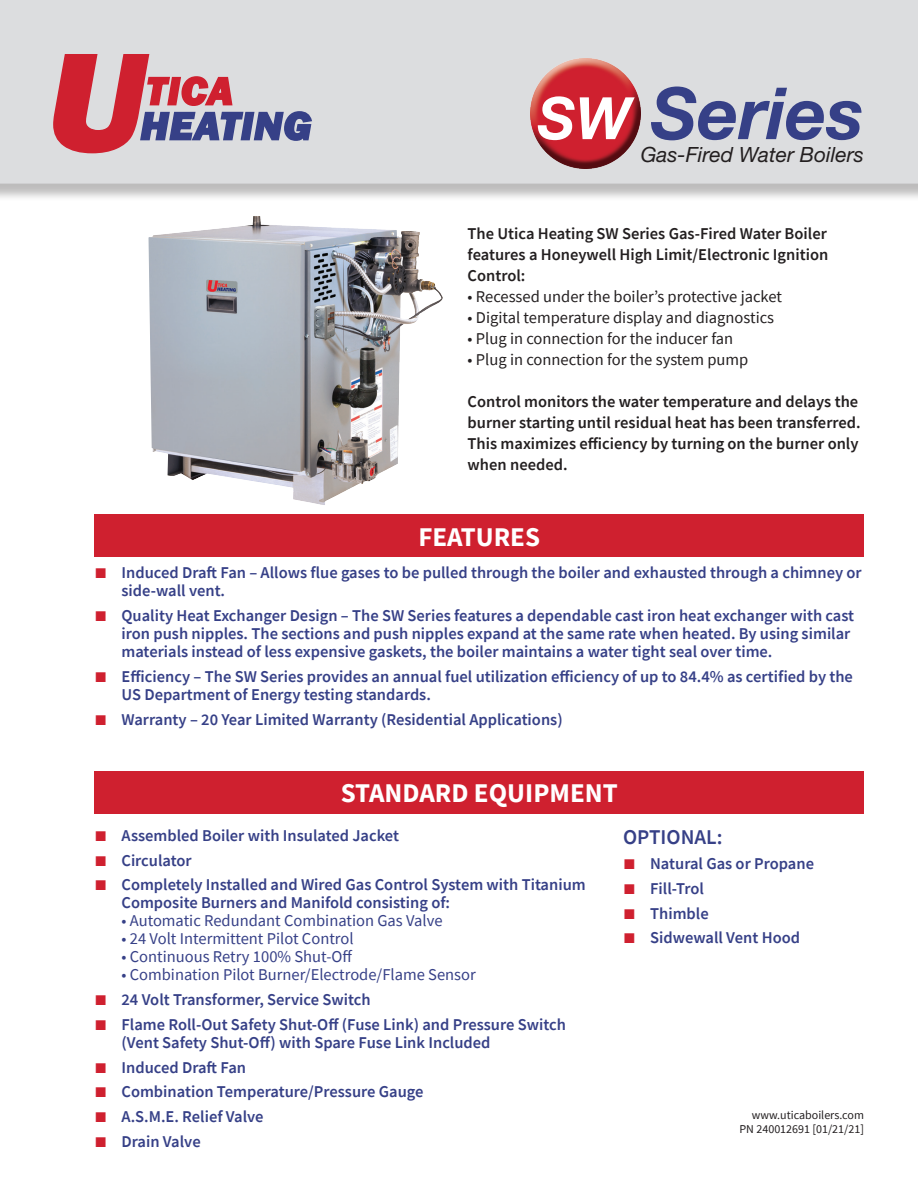
<style>
.page{position:relative;width:918px;height:1188px;background:#fff}
.page>*{position:absolute;margin:0;border:0;box-sizing:border-box;transform-origin:0 0}
.t1{font:italic 700 72px "Helvetica Neue LT Std";color:#364087}
.t2{font:700 27px "Source Sans Pro";color:#fff}
.t3{font:italic 21px "Helvetica Neue LT Std";color:#231f20}
.t4{font:600 21px "Source Sans Pro";color:#364087}
.t5{font:600 16.5px/18px "Source Sans Pro";color:#364087}
.t6{font:600 16.5px/21px "Source Sans Pro";color:#231f20;text-align:justify}
.t7{font:16.5px "Source Sans Pro";color:#231f20}
.t8{font:16.5px "Source Sans Pro";color:#364087}
.t9{font:12px "Source Sans Pro";color:#231f20}
.s1{font-size:58.5px;color:#fff}
.s2{font-family:"Arial";font-weight:400;font-size:21px;color:#cf202f}
</style>
<div class="page">
<div style="left:0;top:0;width:918px;height:202px;background:#231f20;opacity:.3"></div>
<div style="left:0;top:0;width:918px;height:184px;background:#dcdddf"></div>
<svg style="left:52px;top:53px;width:261px;height:101px;background:#c292a0"></svg>
<div style="left:94px;top:515px;width:770px;height:42px;background:#cf202f"></div>
<div style="left:94px;top:771px;width:770px;height:43px;background:#cf202f"></div>
<img style="left:148px;top:216px;width:295px;height:289px">
<img style="left:530px;top:58px;width:110px;height:111px">
<p class="t1" style="left:538px;top:69px;width:328px"><span class="s1">SW</span> Series</p>
<p class="t3" style="left:641px;top:142px;width:225px">Gas-Fired Water Boilers</p>
<p class="t6" style="left:468px;top:223px;width:362px">The Utica Heating SW Series Gas-Fired Water Boiler features a Honeywell High Limit/Electronic Ignition Control:</p>
<p class="t7" style="left:468px;top:286px;width:316px">• Recessed under the boiler’s protective jacket</p>
<p class="t7" style="left:468px;top:307px;width:308px">• Digital temperature display and diagnostics</p>
<p class="t7" style="left:468px;top:328px;width:267px">• Plug in connection for the inducer fan</p>
<p class="t7" style="left:468px;top:349px;width:282px">• Plug in connection for the system pump</p>
<p class="t6" style="left:468px;top:391px;width:395px;text-align:left">Control monitors the water temperature and delays the burner starting until residual heat has been transferred.<br>This maximizes efficiency by turning on the burner only when needed.</p>
<p class="t2" style="left:418px;top:519px;width:123px">FEATURES</p>
<p class="t5" style="left:122px;top:564px;width:742px;text-indent:-27px"><span class="s2">■</span> Induced Draft Fan – Allows flue gases to be pulled through the boiler and exhausted through a chimney or side-wall vent.</p>
<p class="t5" style="left:122px;top:606px;width:734px;text-indent:-27px"><span class="s2">■</span> Quality Heat Exchanger Design – The SW Series features a dependable cast iron heat exchanger with cast iron push nipples. The sections and push nipples expand at the same rate when heated. By using similar materials instead of less expensive gaskets, the boiler maintains a water tight seal over time.</p>
<p class="t5" style="left:122px;top:667px;width:733px;text-indent:-27px"><span class="s2">■</span> Efficiency – The SW Series provides an annual fuel utilization efficiency of up to 84.4% as certified by the<br>US Department of Energy testing standards.</p>
<p class="t5" style="left:94px;top:710px;width:470px"><span class="s2">■</span> Warranty – 20 Year Limited Warranty (Residential Applications)</p>
<p class="t2" style="left:341px;top:775px;width:279px">STANDARD EQUIPMENT</p>
<p class="t5" style="left:94px;top:826px;width:306px"><span class="s2">■</span> Assembled Boiler with Insulated Jacket</p>
<p class="t5" style="left:94px;top:851px;width:99px"><span class="s2">■</span> Circulator</p>
<p class="t5" style="left:122px;top:876px;width:466px;text-indent:-27px"><span class="s2">■</span> Completely Installed and Wired Gas Control System with Titanium<br>Composite Burners and Manifold consisting of:</p>
<p class="t8" style="left:122px;top:910px;width:323px">• Automatic Redundant Combination Gas Valve</p>
<p class="t8" style="left:122px;top:928px;width:234px">• 24 Volt Intermittent Pilot Control</p>
<p class="t8" style="left:122px;top:946px;width:232px">• Continuous Retry 100% Shut-Off</p>
<p class="t8" style="left:122px;top:964px;width:356px">• Combination Pilot Burner/Electrode/Flame Sensor</p>
<p class="t5" style="left:94px;top:990px;width:278px"><span class="s2">■</span> 24 Volt Transformer, Service Switch</p>
<p class="t5" style="left:122px;top:1015px;width:446px;text-indent:-27px"><span class="s2">■</span> Flame Roll-Out Safety Shut-Off (Fuse Link) and Pressure Switch (Vent Safety Shut-Off) with Spare Fuse Link Included</p>
<p class="t5" style="left:94px;top:1058px;width:153px"><span class="s2">■</span> Induced Draft Fan</p>
<p class="t5" style="left:94px;top:1083px;width:331px"><span class="s2">■</span> Combination Temperature/Pressure Gauge</p>
<p class="t5" style="left:94px;top:1107px;width:171px"><span class="s2">■</span> A.S.M.E. Relief Valve</p>
<p class="t5" style="left:94px;top:1132px;width:108px"><span class="s2">■</span> Drain Valve</p>
<p class="t4" style="left:623px;top:823px;width:101px">OPTIONAL:</p>
<p class="t5" style="left:623px;top:854px;width:192px"><span class="s2">■</span> Natural Gas or Propane</p>
<p class="t5" style="left:623px;top:879px;width:82px"><span class="s2">■</span> Fill-Trol</p>
<p class="t5" style="left:623px;top:904px;width:87px"><span class="s2">■</span> Thimble</p>
<p class="t5" style="left:623px;top:929px;width:178px"><span class="s2">■</span> Sidwewall Vent Hood</p>
<p class="t9" style="left:752px;top:1108px;width:114px">www.uticaboilers.com</p>
<p class="t9" style="left:740px;top:1121px;width:126px">PN 240012691 [01/21/21]</p>
</div>
